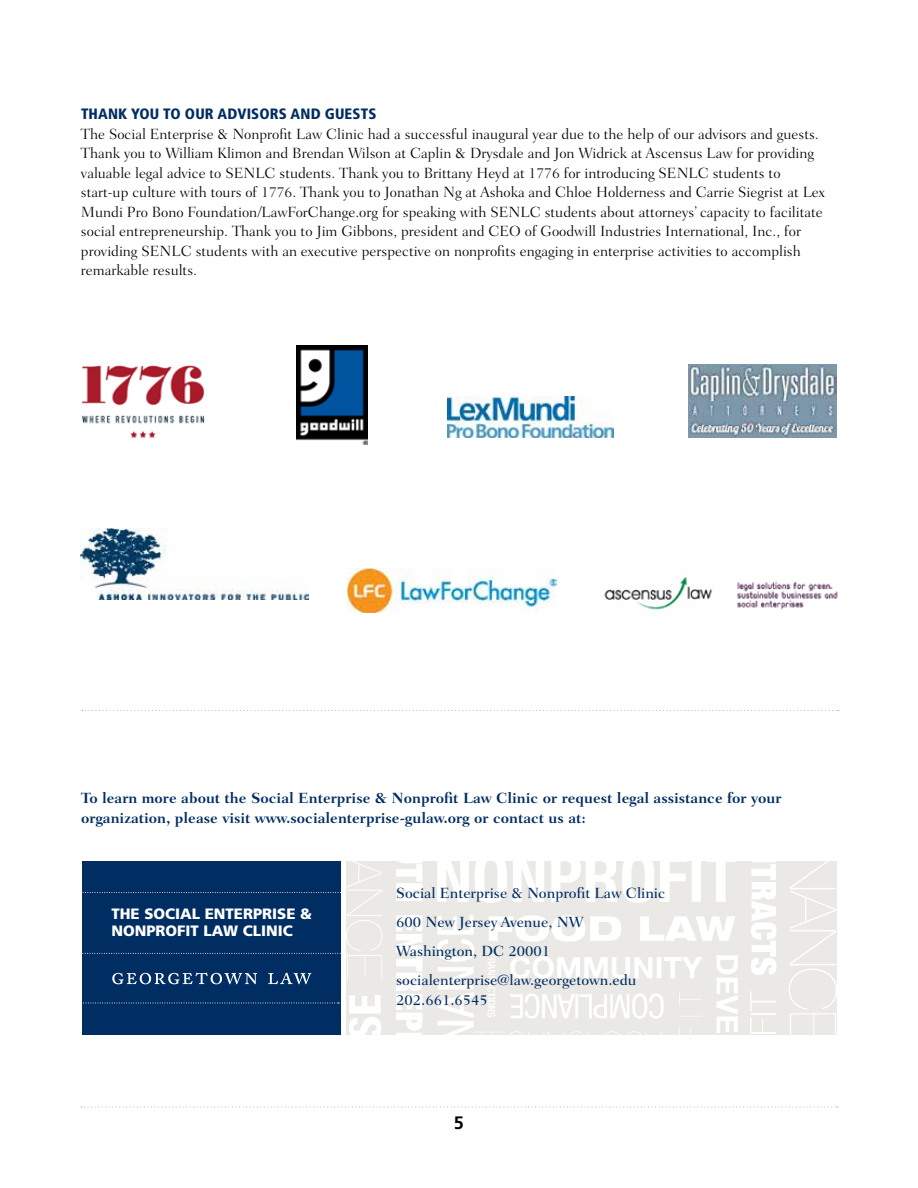
<style>
.page{position:relative;width:918px;height:1188px;background:#fff}
.page>*{position:absolute;margin:0;border:0;box-sizing:border-box;transform-origin:0 0}
.t1{font:700 18px "Frutiger";color:#000}
.t2{font:300 15px/19.5px "Fairfield LH";color:#000}
.t3{font:700 15px/19.5px "Fairfield LH";color:#002d62}
.t4{font:500 15px/29.2px "Fairfield LH";color:#002d62}
.t5{font:900 15px/16.5px "Frutiger";color:#fff}
.t6{font:900 condensed 15px "Frutiger";letter-spacing:.01em;color:#002d62}
</style>
<div class="page">
<svg style="left:81px;top:1106px;width:757px;height:2px"></svg>
<img style="left:347px;top:861px;width:490px;height:173px">
<img style="left:81px;top:365px;width:124px;height:73px">
<img style="left:604px;top:577px;width:234px;height:33px">
<img style="left:81px;top:528px;width:228px;height:71px">
<img style="left:689px;top:365px;width:148px;height:73px">
<img style="left:348px;top:568px;width:208px;height:44px">
<img style="left:448px;top:396px;width:166px;height:42px">
<img style="left:297px;top:345px;width:71px;height:99px">
<div style="left:82px;top:861px;width:258px;height:173px;background:#002d62"></div>
<svg style="left:83px;top:1003px;width:256px;height:1px"></svg>
<svg style="left:82px;top:953px;width:259px;height:1px"></svg>
<svg style="left:82px;top:892px;width:259px;height:1px"></svg>
<svg style="left:112px;top:973px;width:145px;height:11px"></svg>
<svg style="left:268px;top:973px;width:43px;height:11px"></svg>
<svg style="left:82px;top:710px;width:757px;height:1px"></svg>
<p class="t6" style="left:81px;top:105px;width:297px">THANK YOU TO OUR ADVISORS AND GUESTS</p>
<p class="t2" style="left:81px;top:124px;width:745px">The Social Enterprise &amp; Nonprofit Law Clinic had a successful inaugural year due to the help of our advisors and guests.<br>Thank you to William Klimon and Brendan Wilson at Caplin &amp; Drysdale and Jon Widrick at Ascensus Law for providing valuable legal advice to SENLC students. Thank you to Brittany Heyd at 1776 for introducing SENLC students to start-up culture with tours of 1776. Thank you to Jonathan Ng at Ashoka and Chloe Holderness and Carrie Siegrist at Lex Mundi Pro Bono Foundation/LawForChange.org for speaking with SENLC students about attorneys’ capacity to facilitate social entrepreneurship. Thank you to Jim Gibbons, president and CEO of Goodwill Industries International, Inc., for providing SENLC students with an executive perspective on nonprofits engaging in enterprise activities to accomplish remarkable results.</p>
<p class="t3" style="left:81px;top:789px;width:702px">To learn more about the Social Enterprise &amp; Nonprofit Law Clinic or request legal assistance for your organization, please visit www.socialenterprise-gulaw.org or contact us at:</p>
<p class="t5" style="left:111px;top:906px;width:202px">THE SOCIAL ENTERPRISE &amp;<br>NONPROFIT LAW CLINI</p>
<p class="t5" style="left:283px;top:922px;width:12px">C</p>
<p class="t4" style="left:396px;top:878px;width:271px">Social Enterprise &amp; Nonprofit Law Clinic<br>600 New Jersey Avenue, NW<br>Washington, DC 20001 socialenterprise@law.georgetown.edu</p>
<p class="t4" style="left:396px;top:985px;width:93px">202.661.6545</p>
<p class="t1" style="left:454px;top:1112px;width:12px">5</p>
</div>
